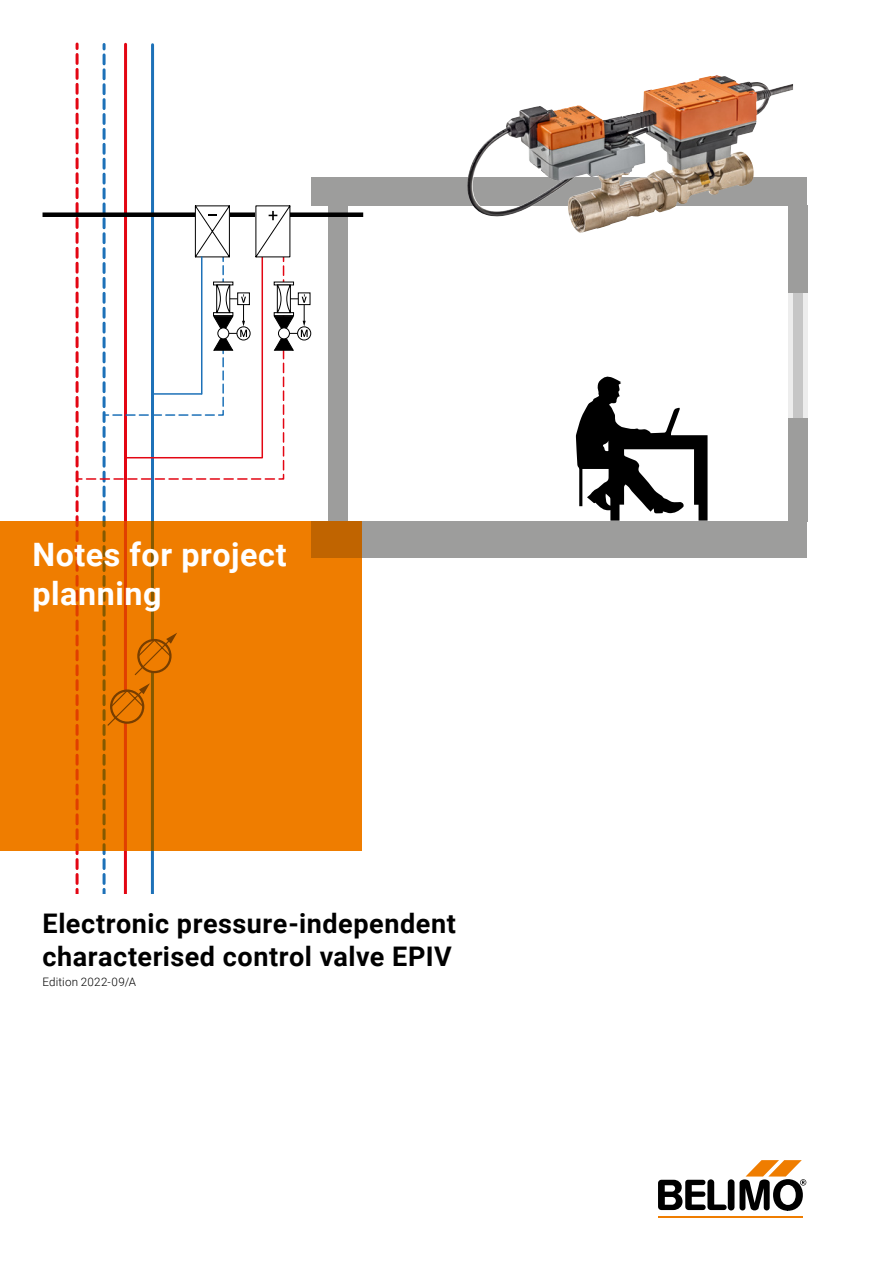
<style>
.page{position:relative;width:893px;height:1263px;background:#fff}
.page>*{position:absolute;margin:0;border:0;box-sizing:border-box;transform-origin:0 0}
.Belimo_Keyfacts{font:700 32.25px/38.7px "Roboto";letter-spacing:.02em;color:#fff}
.Belimo_product_name{font:700 27px/32.4px "Roboto";letter-spacing:.02em;color:#000}
.Grundschrift_7_75pt{font:300 11.7px "Roboto";letter-spacing:.015em;color:#000}
</style>
<div class="page">
<hr style="left:658px;top:1216px;width:145px;height:2px;background:#ef7d00">
<div style="left:728px;top:1179px;width:6px;height:31px;background:#000;border-radius:3px"></div>
<svg style="left:658px;top:1179px;width:69px;height:31px"></svg>
<svg style="left:739px;top:1160px;width:67px;height:51px"></svg>
<div style="left:312px;top:177px;width:495px;height:29px;background:#9d9d9c"></div>
<div style="left:312px;top:521px;width:495px;height:37px;background:#9d9d9c"></div>
<div style="left:328px;top:202px;width:19px;height:326px;background:#9d9d9c"></div>
<div style="left:788px;top:205px;width:19px;height:89px;background:#9d9d9c"></div>
<div style="left:788px;top:418px;width:19px;height:104px;background:#9d9d9c"></div>
<svg style="left:576px;top:376px;width:131px;height:145px"></svg>
<svg style="left:103px;top:889px;width:3px;height:4px"></svg>
<svg style="left:76px;top:889px;width:3px;height:4px"></svg>
<div style="left:43px;top:212px;width:320px;height:5px;background:#000"></div>
<div style="left:788px;top:293px;width:19px;height:124px;background:#ededed"></div>
<div style="left:793px;top:293px;width:9px;height:124px;background:#c6c6c6"></div>
<div style="left:297px;top:326px;width:14px;height:14px;border:1px solid #000;border-radius:50%"></div>
<svg style="left:308px;top:292px;width:2px;height:13px"></svg>
<svg style="left:76px;top:44px;width:232px;height:839px"></svg>
<div style="left:0;top:521px;width:361px;height:329px;background:#ef7d00"></div>
<img style="left:467px;top:75px;width:249px;height:142px">
<p class="Belimo_Keyfacts" style="left:32px;top:534px;width:256px">Notes for project planning</p>
<p class="Belimo_product_name" style="left:43px;top:907px;width:415px">Electronic pressure-independent characterised control valve EPIV</p>
<p class="Grundschrift_7_75pt" style="left:43px;top:973px;width:95px">Edition 2022-09/A</p>
</div>
